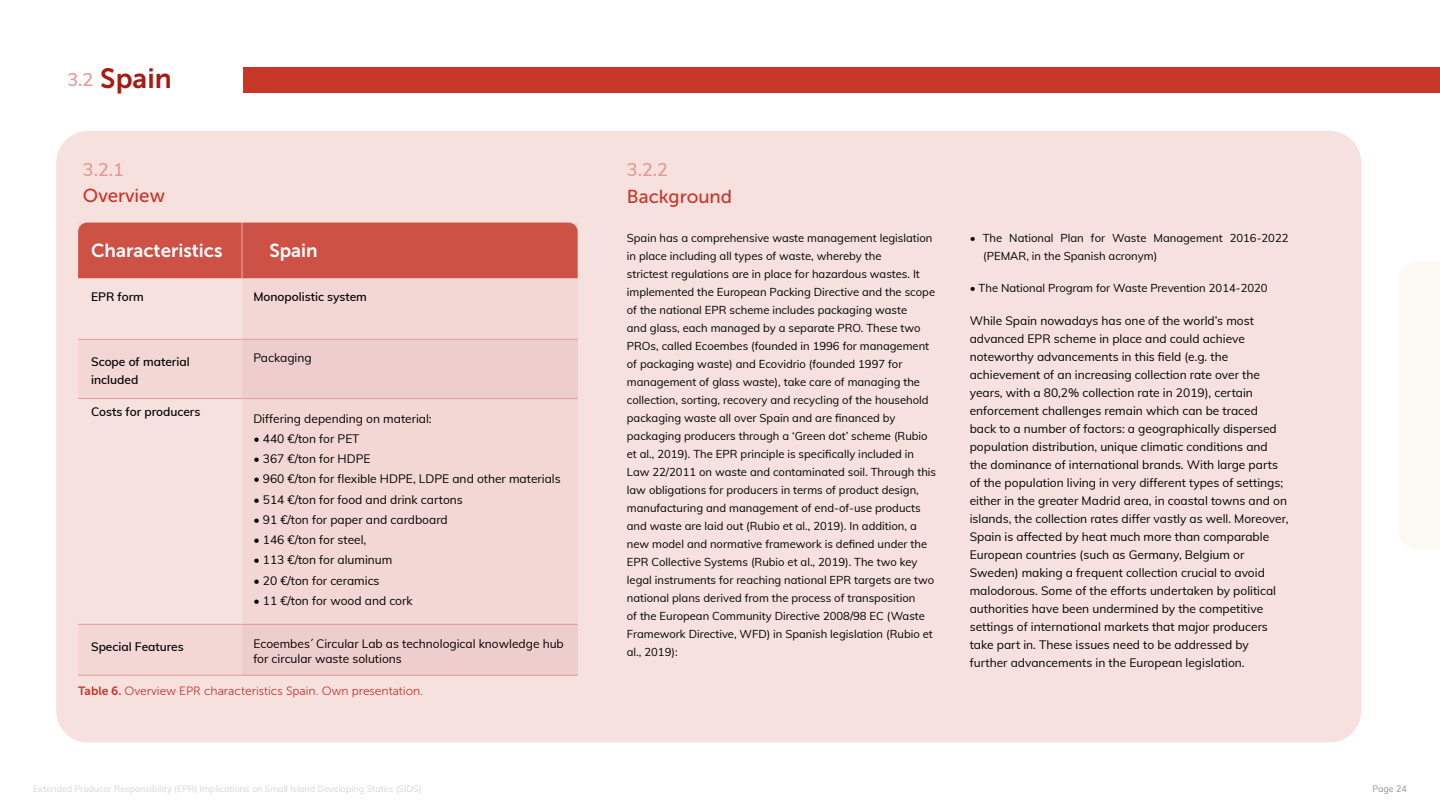
<style>
.page{position:relative;width:1440px;height:810px;background:#fff}
.page>*{position:absolute;margin:0;border:0;box-sizing:border-box;transform-origin:0 0}
.t1{font:27.75px "Museo Sans 700";color:#a31c16}
.t2{font:18.75px "Museo Sans 700";color:#fff}
.t3{font:18.75px "Museo Sans 500";color:#c6372a}
.t4{font:600 18px "Muli";color:#e29b94}
.t5{font:12px/18px "Muli";color:#000}
.t6{font:600 12px/18px "Muli";color:#000}
.t7{font:12px "Museo Sans 300";color:#c6372a}
.t8{font:11.25px/18px "Muli";color:#000}
.t9{font:9px "Muli";color:#d8d6d6}
.t10{font:9px "Muli";color:#969191}
.s1{font-family:"Muli";font-weight:600;font-size:18px;color:#e29b94}
.s2{font-family:"Museo Sans 700"}
</style>
<div class="page">
<div style="left:56px;top:131px;width:1305px;height:612px;background:#f6e1df;border-radius:32px"></div>
<div style="left:78px;top:223px;width:500px;height:55px;background:#ce5146"></div>
<div style="left:242px;top:278px;width:336px;height:398px;background:#f2d7d5"></div>
<div style="left:78px;top:340px;width:500px;height:59px;background:#eececc"></div>
<div style="left:78px;top:625px;width:500px;height:51px;background:#eececc"></div>
<div style="left:243px;top:68px;width:1197px;height:25px;background:#c6372a"></div>
<div style="left:1399px;top:261px;width:41px;height:288px;background:#fcf8f3"></div>
<hr style="left:242px;top:223px;width:1px;height:55px;background:#fce6d7">
<hr style="left:78px;top:339px;width:500px;height:1px;background:#e39d97">
<hr style="left:78px;top:398px;width:500px;height:1px;background:#e39d97">
<hr style="left:78px;top:624px;width:500px;height:1px;background:#e39d97">
<hr style="left:78px;top:675px;width:500px;height:1px;background:#e39d97">
<h1 class="t1" style="left:68px;top:63px;width:106px"><span class="s1">3.2</span> Spain</h1>
<h3 class="t4" style="left:83px;top:156px;width:43px">3.2.1</h3>
<h2 class="t3" style="left:83px;top:185px;width:83px">Overview</h2>
<h2 class="t2" style="left:91px;top:240px;width:133px">Characteristics</h2>
<h2 class="t2" style="left:269px;top:240px;width:50px">Spain</h2>
<p class="t6" style="left:91px;top:287px;width:54px">EPR form</p>
<p class="t6" style="left:91px;top:352px;width:100px">Scope of material included</p>
<p class="t6" style="left:91px;top:402px;width:111px">Costs for producers</p>
<p class="t6" style="left:91px;top:637px;width:94px">Special Features</p>
<p class="t6" style="left:253px;top:287px;width:115px">Monopolistic system</p>
<p class="t5" style="left:253px;top:348px;width:60px">Packaging</p>
<p class="t5" style="left:253px;top:409px;width:180px">Differing depending on material:</p>
<p class="t5" style="left:253px;top:429px;width:108px">• 440 €/ton for PET</p>
<p class="t5" style="left:253px;top:449px;width:119px">• 367 €/ton for HDPE</p>
<p class="t5" style="left:253px;top:470px;width:309px">• 960 €/ton for flexible HDPE, LDPE and other materials</p>
<p class="t5" style="left:253px;top:490px;width:211px">• 514 €/ton for food and drink cartons</p>
<p class="t5" style="left:253px;top:510px;width:196px">• 91 €/ton for paper and cardboard</p>
<p class="t5" style="left:253px;top:530px;width:115px">• 146 €/ton for steel,</p>
<p class="t5" style="left:253px;top:551px;width:141px">• 113 €/ton for aluminum</p>
<p class="t5" style="left:253px;top:571px;width:128px">• 20 €/ton for ceramics</p>
<p class="t5" style="left:253px;top:591px;width:161px">• 11 €/ton for wood and cork</p>
<p class="t5" style="left:253px;top:636px;width:312px;line-height:15px">Ecoembes ́Circular Lab as technological knowledge hub for circular waste solutions</p>
<p class="t7" style="left:78px;top:685px;width:347px"><span class="s2">Table 6.</span> Overview EPR characteristics Spain. Own presentation.</p>
<h3 class="t4" style="left:627px;top:156px;width:43px">3.2.2</h3>
<h2 class="t3" style="left:627px;top:186px;width:107px">Background</h2>
<p class="t8" style="left:627px;top:229px;width:311px">Spain has a comprehensive waste management legislation in place including all types of waste, whereby the<br>strictest regulations are in place for hazardous wastes. It implemented the European Packing Directive and the scope of the national EPR scheme includes packaging waste<br>and glass, each managed by a separate PRO. These two PROs, called Ecoembes (founded in 1996 for management of packaging waste) and Ecovidrio (founded 1997 for management of glass waste), take care of managing the collection, sorting, recovery and recycling of the household packaging waste all over Spain and are financed by packaging producers through a ‘Green dot’ scheme (Rubio et al., 2019). The EPR principle is specifically included in Law 22/2011 on waste and contaminated soil. Through this law obligations for producers in terms of product design, manufacturing and management of end-of-use products and waste are laid out (Rubio et al., 2019). In addition, a new model and normative framework is defined under the EPR Collective Systems (Rubio et al., 2019). The two key legal instruments for reaching national EPR targets are two national plans derived from the process of transposition<br>of the European Community Directive 2008/98 EC (Waste Framework Directive, WFD) in Spanish legislation (Rubio et al., 2019):</p>
<p class="t8" style="left:983px;top:229px;width:307px;text-indent:-14px">• The National Plan for Waste Management 2016-2022 (PEMAR, in the Spanish acronym)</p>
<p class="t8" style="left:970px;top:279px;width:299px">• The National Program for Waste Prevention 2014-2020</p>
<p class="t5" style="left:970px;top:311px;width:320px">While Spain nowadays has one of the world’s most advanced EPR scheme in place and could achieve noteworthy advancements in this field (e.g. the achievement of an increasing collection rate over the years, with a 80,2% collection rate in 2019), certain enforcement challenges remain which can be traced<br>back to a number of factors: a geographically dispersed population distribution, unique climatic conditions and the dominance of international brands. With large parts of the population living in very different types of settings; either in the greater Madrid area, in coastal towns and on islands, the collection rates differ vastly as well. Moreover, Spain is affected by heat much more than comparable European countries (such as Germany, Belgium or Sweden) making a frequent collection crucial to avoid malodorous. Some of the efforts undertaken by political authorities have been undermined by the competitive settings of international markets that major producers take part in. These issues need to be addressed by further advancements in the European legislation.</p>
<p class="t9" style="left:33px;top:782px;width:390px">Extended Producer Responsibility (EPR) Implications on Small Island Developing States (SIDS)</p>
<p class="t10" style="left:1372px;top:782px;width:36px">Page 24</p>
</div>
